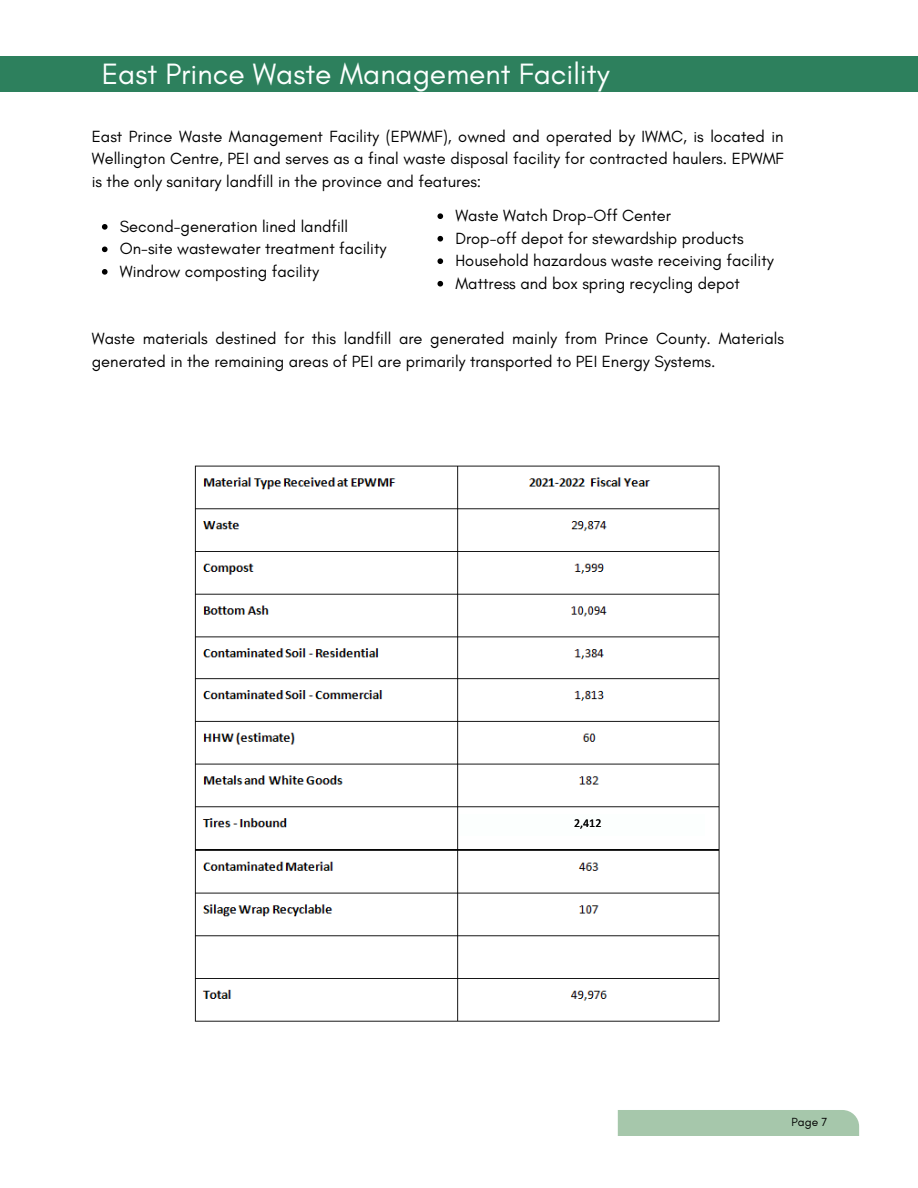
<style>
.page{position:relative;width:918px;height:1188px;background:#fff}
.page>*{position:absolute;margin:0;border:0;box-sizing:border-box;transform-origin:0 0}
.t1{font:30px "Glacial Indifference";color:#fcfffe}
.t2{font:16.5px/22.5px "Glacial Indifference";color:#000;text-align:justify}
.t3{font:12px "Glacial Indifference";color:#000}
.t4{font:12px "Calibri";color:#000}
</style>
<div class="page">
<div style="left:0;top:56px;width:918px;height:36px;background:#2d805d"></div>
<div style="left:617px;top:1110px;width:242px;height:25px;background:#a6c7ab"></div>
<img style="left:194px;top:465px;width:526px;height:557px">
<div style="left:459px;top:814px;width:245px;height:21px;background:#fcfffe"></div>
<svg style="left:102px;top:224px;width:6px;height:6px"></svg>
<svg style="left:102px;top:247px;width:6px;height:5px"></svg>
<svg style="left:102px;top:269px;width:6px;height:6px"></svg>
<svg style="left:437px;top:213px;width:6px;height:6px"></svg>
<svg style="left:437px;top:236px;width:6px;height:6px"></svg>
<svg style="left:437px;top:258px;width:6px;height:6px"></svg>
<svg style="left:437px;top:281px;width:6px;height:6px"></svg>
<p class="t1" style="left:102px;top:55px;width:509px">East Prince Waste Management Facility</p>
<p class="t2" style="left:92px;top:125px;width:694px">East Prince Waste Management Facility (EPWMF), owned and operated by IWMC, is located in Wellington Centre, PEI and serves as a final waste disposal facility for contracted haulers. EPWMF is the only sanitary landfill in the province and features:</p>
<p class="t2" style="left:120px;top:215px;width:230px">Second-generation lined landfill</p>
<p class="t2" style="left:120px;top:237px;width:268px">On-site wastewater treatment facility</p>
<p class="t2" style="left:120px;top:260px;width:201px">Windrow composting facility</p>
<p class="t2" style="left:455px;top:204px;width:217px">Waste Watch Drop-Off Center</p>
<p class="t2" style="left:455px;top:227px;width:290px">Drop-off depot for stewardship products</p>
<p class="t2" style="left:455px;top:249px;width:320px">Household hazardous waste receiving facility</p>
<p class="t2" style="left:455px;top:272px;width:286px">Mattress and box spring recycling depot</p>
<p class="t2" style="left:92px;top:327px;width:694px">Waste materials destined for this landfill are generated mainly from Prince County. Materials generated in the remaining areas of PEI are primarily transported to PEI Energy Systems.</p>
<p class="t4" style="left:574px;top:818px;width:29px">2,412</p>
<p class="t3" style="left:792px;top:1115px;width:37px">Page 7</p>
</div>
